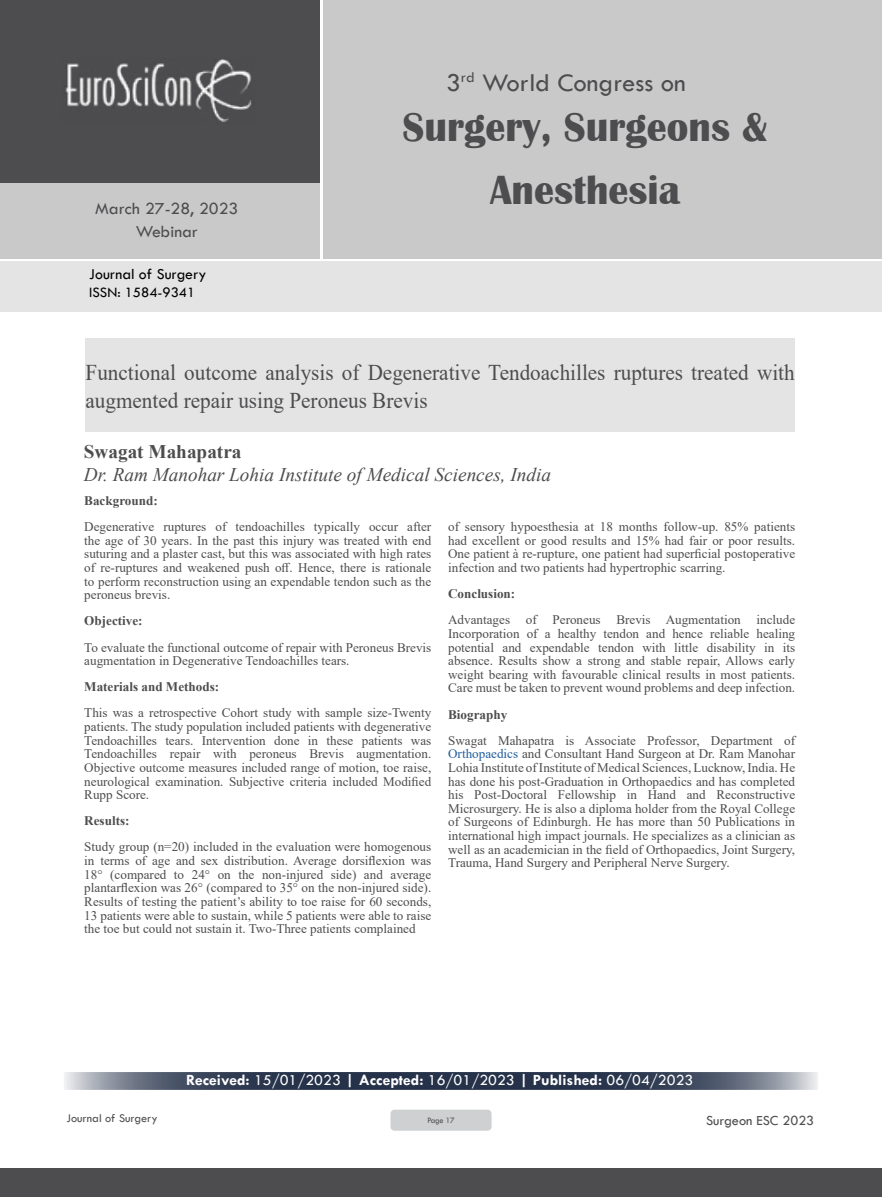
<style>
.page{position:relative;width:882px;height:1197px;background:#fff}
.page>*{position:absolute;margin:0;border:0;box-sizing:border-box;transform-origin:0 0}
.t1{font:700 42px/63px "Britannic";color:#4d4d4f;text-align:center;scale:.95 1}
.t2{font:26.25px "Tw Cen";color:#4d4d4f}
.t3{font:22.57px/28px "Times New Roman";color:#4d4d4f;scale:.94 1}
.t4{font:italic 19.25px "Times New Roman";color:#4d4d4f}
.t5{font:700 19.25px "Times New Roman";color:#4d4d4f}
.t6{font:17.5px/23.6px "Tw Cen";color:#4d4d4f;text-align:center}
.t7{font:700 15.75px "Tw Cen";color:#fff}
.t8{font:15.75px "Tw Cen";color:#000}
.t9{font:14.88px "Tw Cen";color:#000}
.t10{font:14.35px "Tw Cen";color:#4d4d4f}
.t11{font:13.12px/13.7px "Times New Roman";color:#4d4d4f;text-align:justify}
.t12{font:700 13.12px "Times New Roman";color:#4d4d4f}
.t13{font:12.25px "Tw Cen";color:#4d4d4f}
.t14{font:8.58px "Tw Cen";letter-spacing:-.02em;color:#4d4d4f;scale:.95 1}
.s1{color:#215e9e}
.s2{font-weight:400}
</style>
<div class="page">
<div style="left:0;top:0;width:319px;height:183px;background:#4d4d4f"></div>
<div style="left:0;top:183px;width:319px;height:76px;background:#c9c9ca"></div>
<div style="left:323px;top:0;width:559px;height:259px;background:#c9c9ca"></div>
<img style="left:65px;top:59px;width:187px;height:63px">
<div style="left:0;top:1168px;width:882px;height:29px;background:#4d4d4f"></div>
<div style="left:1px;top:261px;width:881px;height:51px;background:#e4e4e4"></div>
<div style="left:390px;top:1110px;width:102px;height:21px;background:#cfd0d2;border-radius:4px"></div>
<div style="left:85px;top:338px;width:710px;height:94px;background:#e4e4e4"></div>
<svg style="left:64px;top:1072px;width:754px;height:18px;background:#495367"></svg>
<h3 class="t6" style="left:95px;top:196px;width:145px">March 27-28, 2023<br>Webinar</h3>
<p class="t8" style="left:89px;top:264px;width:118px">Journal of Surgery</p>
<p class="t9" style="left:89px;top:283px;width:108px">ISSN: 1584-9341</p>
<h2 class="t2" style="left:446px;top:67px;width:241px">3<sup>rd</sup> World Congress on</h2>
<h1 class="t1" style="left:403px;top:96px;width:386px">Surgery, Surgeons &amp;<br>Anesthesia</h1>
<h3 class="t3" style="left:86px;top:358px;width:756px">Functional outcome analysis of Degenerative Tendoachilles ruptures treated with augmented repair using Peroneus Brevis</h3>
<h3 class="t5" style="left:84px;top:438px;width:159px">Swagat Mahapatra</h3>
<h3 class="t4" style="left:84px;top:461px;width:469px">Dr. Ram Manohar Lohia Institute of Medical Sciences, India</h3>
<p class="t12" style="left:84px;top:491px;width:75px">Background:</p>
<p class="t11" style="left:84px;top:520px;width:349px">Degenerative ruptures of tendoachilles typically occur after the age of 30 years. In the past this injury was treated with end suturing and a plaster cast, but this was associated with high rates of re-ruptures and weakened push off. Hence, there is rationale to perform reconstruction using an expendable tendon such as the peroneus brevis.</p>
<p class="t12" style="left:84px;top:612px;width:60px">Objective:</p>
<p class="t11" style="left:84px;top:640px;width:348px">To evaluate the functional outcome of repair with Peroneus Brevis augmentation in Degenerative Tendoachilles tears.</p>
<p class="t12" style="left:84px;top:677px;width:136px">Materials and Methods:</p>
<p class="t11" style="left:84px;top:706px;width:349px">This was a retrospective Cohort study with sample size-Twenty patients. The study population included patients with degenerative Tendoachilles tears. Intervention done in these patients was Tendoachilles repair with peroneus Brevis augmentation.<br>Objective outcome measures included range of motion, toe raise, neurological examination. Subjective criteria included Modified Rupp Score.</p>
<p class="t12" style="left:84px;top:811px;width:47px">Results:</p>
<p class="t11" style="left:84px;top:840px;width:349px">Study group (n=20) included in the evaluation were homogenous in terms of age and sex distribution. Average dorsiflexion was 18° (compared to 24° on the non-injured side) and average plantarflexion was 26° (compared to 35° on the non-injured side).<br>Results of testing the patient’s ability to toe raise for 60 seconds, 13 patients were able to sustain, while 5 patients were able to raise the toe but could not sustain it. Two-Three patients complained</p>
<p class="t11" style="left:448px;top:520px;width:348px">of sensory hypoesthesia at 18 months follow-up. 85% patients had excellent or good results and 15% had fair or poor results.<br>One patient à re-rupture, one patient had superficial postoperative infection and two patients had hypertrophic scarring.</p>
<p class="t12" style="left:448px;top:584px;width:69px">Conclusion:</p>
<p class="t11" style="left:448px;top:613px;width:349px">Advantages of Peroneus Brevis Augmentation include Incorporation of a healthy tendon and hence reliable healing potential and expendable tendon with little disability in its absence. Results show a strong and stable repair, Allows early weight bearing with favourable clinical results in most patients.<br>Care must be taken to prevent wound problems and deep infection.</p>
<p class="t12" style="left:448px;top:705px;width:61px">Biography</p>
<p class="t11" style="left:448px;top:733px;width:349px">Swagat Mahapatra is Associate Professor, Department of <span class="s1">Orthopaedics</span> and Consultant Hand Surgeon at Dr. Ram Manohar Lohia Institute of Institute of Medical Sciences, Lucknow, India. He has done his post-Graduation in Orthopaedics and has completed his Post-Doctoral Fellowship in Hand and Reconstructive Microsurgery. He is also a diploma holder from the Royal College of Surgeons of Edinburgh. He has more than 50 Publications in international high impact journals. He specializes as a clinician as well as an academician in the field of Orthopaedics, Joint Surgery, Trauma, Hand Surgery and Peripheral Nerve Surgery.</p>
<p class="t13" style="left:66px;top:1111px;width:92px">Journal of Surgery</p>
<p class="t7" style="left:186px;top:1071px;width:509px">Received: <span class="s2">15/01/2023</span> | Accepted: <span class="s2">16/01/2023</span> | Published: <span class="s2">06/04/2023</span></p>
<p class="t14" style="left:427px;top:1115px;width:30px">Page 17</p>
<p class="t10" style="left:706px;top:1111px;width:110px">Surgeon ESC 2023</p>
</div>
